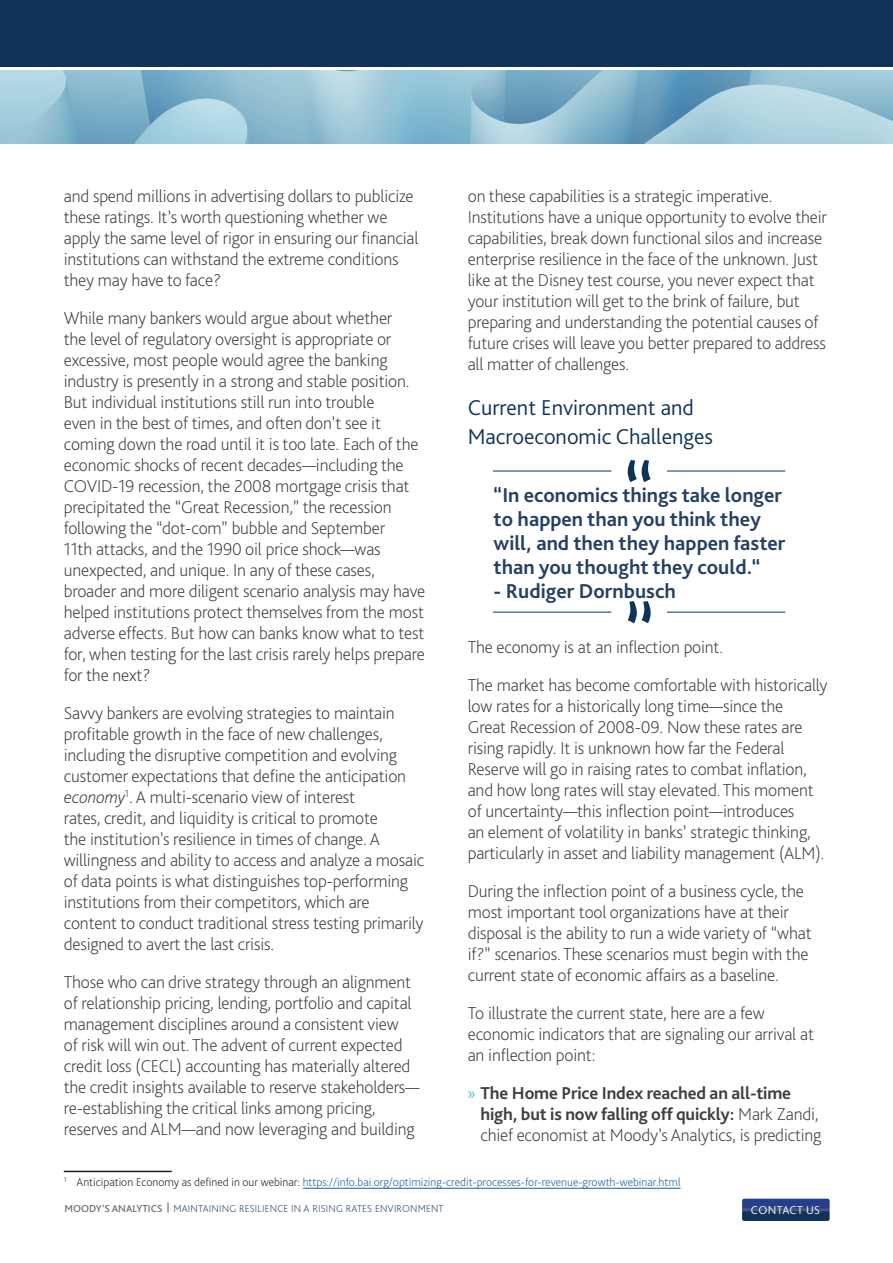
<style>
.page{position:relative;width:893px;height:1263px;background:#fff}
.page>*{position:absolute;margin:0;border:0;box-sizing:border-box;transform-origin:0 0}
.Subhead_dark_blue{font:300 22.5px/28.5px "Bliss Pro";color:#0f3458}
.hyperlink{font:700 21px/24px "Bliss Pro";color:#254062}
.Body_copy{font:200 18px/21px "Bliss Pro";letter-spacing:-.01em;color:#3e3e3f}
.t1{font:700 18px/21px "Bliss Pro";letter-spacing:-.01em;color:#3e3e3f}
.Footnotes{font:200 12px "Bliss Pro";color:#175d9e}
.t2{font:300 12px "Bliss Pro";letter-spacing:.03em;color:#fff}
.t3{font:200 10.5px "Bliss Pro";letter-spacing:.02em;color:#254062}
.s1{font-style:italic}
.s2{color:#231f20}
.s3{font-family:"Myriad Pro";font-weight:400;color:#48bbe8}
.s4{font-weight:200}
.s5{font-weight:500;color:#6b6f75}
</style>
<div class="page">
<div style="left:0;top:0;width:893px;height:72px;background:#0f3458"></div>
<svg style="left:0;top:67px;width:893px;height:4px;fill:#fff"></svg>
<svg style="left:167px;top:1203px;width:2px;height:9px"></svg>
<svg style="left:742px;top:1198px;width:88px;height:23px"></svg>
<img style="left:0;top:71px;width:893px;height:73px">
<hr style="left:64px;top:1171px;width:108px;height:1px;background:#231f20">
<hr style="left:303px;top:1188px;width:378px;height:1px;background:#175d9e">
<svg style="left:628px;top:460px;width:23px;height:22px"></svg>
<hr style="left:667px;top:471px;width:118px;height:1px;background:#0f3458">
<hr style="left:493px;top:471px;width:118px;height:1px;background:#0f3458">
<hr style="left:667px;top:612px;width:118px;height:1px;background:#0f3458">
<hr style="left:493px;top:612px;width:118px;height:1px;background:#0f3458">
<svg style="left:628px;top:601px;width:23px;height:22px"></svg>
<p class="Body_copy" style="left:64px;top:185px;width:356px">and spend millions in advertising dollars to publicize these ratings. It’s worth questioning whether we apply the same level of rigor in ensuring our financial institutions can withstand the extreme conditions they may have to face?</p>
<p class="Body_copy" style="left:64px;top:307px;width:363px">While many bankers would argue about whether<br>the level of regulatory oversight is appropriate or excessive, most people would agree the banking industry is presently in a strong and stable position.<br>But individual institutions still run into trouble<br>even in the best of times, and often don’t see it coming down the road until it is too late. Each of the economic shocks of recent decades—including the COVID-19 recession, the 2008 mortgage crisis that precipitated the “Great Recession,” the recession following the “dot-com” bubble and September<br>11th attacks, and the 1990 oil price shock—was unexpected, and unique. In any of these cases, broader and more diligent scenario analysis may have helped institutions protect themselves from the most adverse effects. But how can banks know what to test for, when testing for the last crisis rarely helps prepare for the next?</p>
<p class="Body_copy" style="left:64px;top:702px;width:362px">Savvy bankers are evolving strategies to maintain profitable growth in the face of new challenges, including the disruptive competition and evolving customer expectations that define the anticipation <span class="s1">economy</span><sup>1</sup>. A multi-scenario view of interest<br>rates, credit, and liquidity is critical to promote<br>the institution’s resilience in times of change. A willingness and ability to access and analyze a mosaic of data points is what distinguishes top-performing institutions from their competitors, which are content to conduct traditional stress testing primarily designed to avert the last crisis.</p>
<p class="Body_copy" style="left:64px;top:971px;width:357px">Those who can drive strategy through an alignment of relationship pricing, lending, portfolio and capital management disciplines around a consistent view<br>of risk will win out. The advent of current expected credit loss (CECL) accounting has materially altered the credit insights available to reserve stakeholders— re-establishing the critical links among pricing, reserves and ALM—and now leveraging and building</p>
<p class="Footnotes" style="left:64px;top:1175px;width:618px"><sup>1</sup> <span class="s2">Anticipation Economy as defined in our webinar:</span> https://info.bai.org/optimizing-credit-processes-for-revenue-growth-webinar.html</p>
<p class="Body_copy" style="left:468px;top:185px;width:361px">on these capabilities is a strategic imperative.<br>Institutions have a unique opportunity to evolve their capabilities, break down functional silos and increase enterprise resilience in the face of the unknown. Just like at the Disney test course, you never expect that your institution will get to the brink of failure, but preparing and understanding the potential causes of future crises will leave you better prepared to address all matter of challenges.</p>
<p class="Subhead_dark_blue" style="left:468px;top:393px;width:247px">Current Environment and<br>Macroeconomic Challenges</p>
<p class="hyperlink" style="left:494px;top:482px;width:293px">“In economics things take longer to happen than you think they will, and then they happen faster than you thought they could.“</p>
<p class="hyperlink" style="left:494px;top:578px;width:184px">- Rudiger Dornbusch</p>
<p class="Body_copy" style="left:468px;top:636px;width:257px">The economy is at an inflection point.</p>
<p class="Body_copy" style="left:468px;top:674px;width:361px">The market has become comfortable with historically low rates for a historically long time—since the<br>Great Recession of 2008-09. Now these rates are rising rapidly. It is unknown how far the Federal Reserve will go in raising rates to combat inflation, and how long rates will stay elevated. This moment of uncertainty—this inflection point—introduces<br>an element of volatility in banks’ strategic thinking, particularly in asset and liability management (ALM).</p>
<p class="Body_copy" style="left:468px;top:880px;width:345px">During the inflection point of a business cycle, the most important tool organizations have at their disposal is the ability to run a wide variety of “what if?” scenarios. These scenarios must begin with the current state of economic affairs as a baseline.</p>
<p class="Body_copy" style="left:468px;top:1002px;width:348px">To illustrate the current state, here are a few economic indicators that are signaling our arrival at an inflection point:</p>
<p class="t1" style="left:480px;top:1082px;width:343px;text-indent:-13px"><span class="s3">»</span> The Home Price Index reached an all-time high, but is now falling off quickly: <span class="s4">Mark Zandi, chief economist at Moody’s Analytics, is predicting</span></p>
<p class="t3" style="left:65px;top:1202px;width:381px"><span class="s5">MOODY’S ANALYTICS</span> MAINTAINING RESILIENCE IN A RISING RATES ENVIRONMENT</p>
<p class="t2" style="left:751px;top:1203px;width:71px">CONTACT US</p>
</div>
